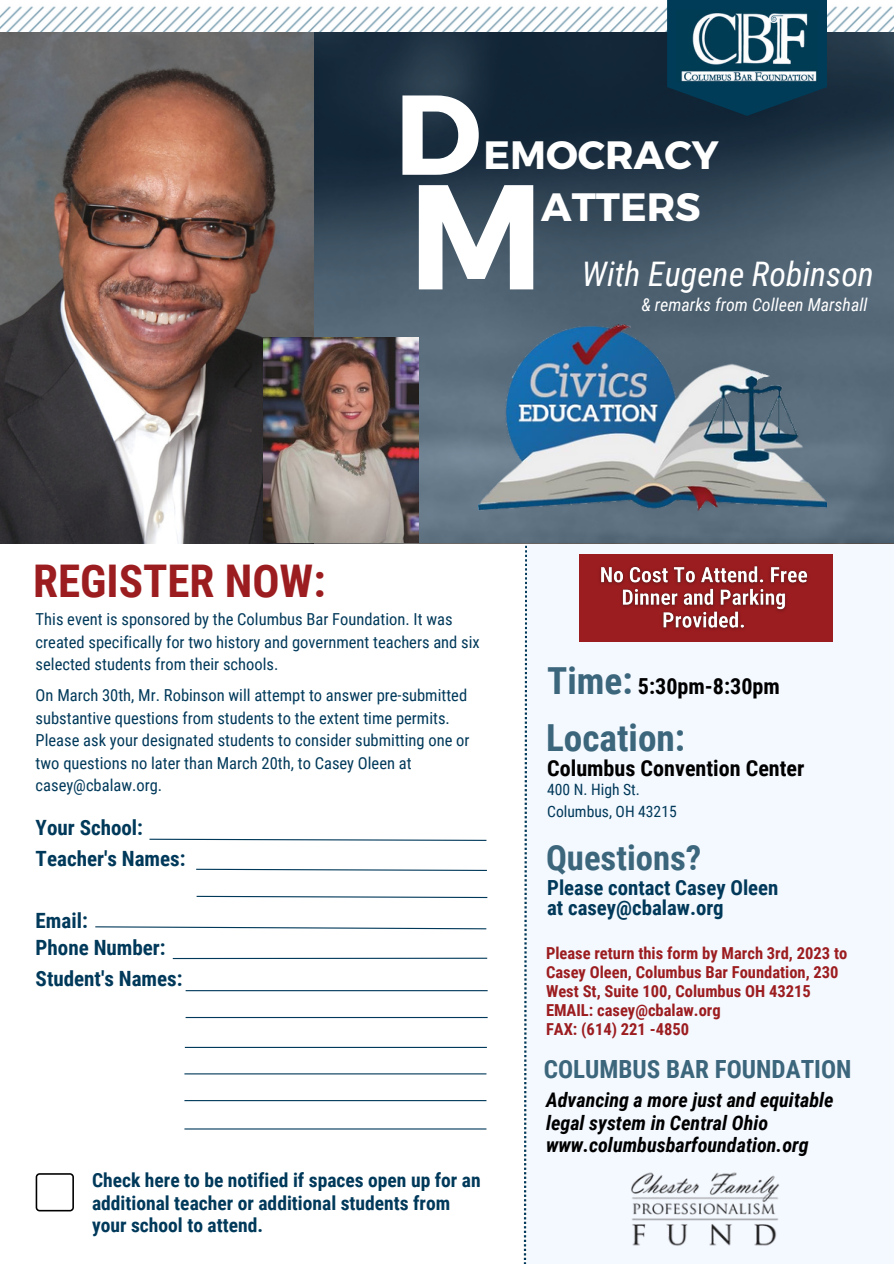
<style>
.page{position:relative;width:894px;height:1264px;background:#fff}
.page>*{position:absolute;margin:0;border:0;box-sizing:border-box;transform-origin:0 0}
.t1{font:700 148.65px "Montserrat";color:#fff}
.t2{font:700 113.25px "Montserrat";color:#fff}
.t3{font:700 45px "Roboto Condensed";color:#9c1d20}
.t4{font:700 39.45px "Montserrat";color:#fff}
.t5{font:700 37.2px "Roboto Condensed";color:#3c667c}
.t6{font:700 34.65px "Roboto Condensed";color:#3c667c}
.t7{font:italic 33.75px "Roboto Condensed";color:#fff}
.t8{font:700 25.05px "Roboto Condensed";color:#3c667c}
.t9{font:700 22.05px "Roboto Condensed";color:#000}
.t10{font:700 21px/27.5px "Roboto Condensed";color:#01395a}
.t11{font:700 20.85px/20.4px "Roboto Condensed";color:#01395a}
.t12{font:italic 700 20.1px/22.5px "Roboto Condensed";color:#000}
.t13{font:700 19.5px/22.5px "Roboto Condensed";color:#01395a}
.t14{font:italic 17.85px "Roboto Condensed";color:#fff}
.t15{font:16.5px/22.5px "Roboto Condensed";color:#01395a}
.t16{font:700 16.5px/19.2px "Roboto Condensed";color:#9c1d20}
.t17{font:15.6px/21.5px "Roboto Condensed";color:#01395a}
.s1{font-size:37.2px;color:#3c667c}
</style>
<div class="page">
<svg style="left:523px;top:543px;width:4px;height:720px"></svg>
<div style="left:527px;top:432px;width:366px;height:831px;background:#f4f9ff"></div>
<svg style="left:36px;top:1173px;width:38px;height:38px"></svg>
<svg style="left:149px;top:838px;width:338px;height:3px"></svg>
<svg style="left:196px;top:868px;width:291px;height:3px"></svg>
<svg style="left:95px;top:926px;width:392px;height:3px"></svg>
<hr style="left:173px;top:957px;width:314px;height:2px;background:#01395a">
<svg style="left:313px;top:32px;width:580px;height:510px;background:#394d5e"></svg>
<img style="left:0;top:32px;width:313px;height:511px">
<img style="left:0;top:0;width:893px;height:32px">
<svg style="left:667px;top:0;width:159px;height:115px;background:#04364f"></svg>
<img style="left:676px;top:11px;width:141px;height:71px">
<img style="left:478px;top:323px;width:348px;height:188px">
<img style="left:263px;top:338px;width:155px;height:205px">
<img style="left:631px;top:1172px;width:149px;height:74px">
<svg style="left:196px;top:895px;width:292px;height:3px"></svg>
<hr style="left:185px;top:990px;width:302px;height:1px;background:#01395a">
<hr style="left:185px;top:1016px;width:302px;height:2px;background:#01395a">
<hr style="left:185px;top:1046px;width:301px;height:1px;background:#01395a">
<hr style="left:184px;top:1073px;width:302px;height:1px;background:#01395a">
<hr style="left:184px;top:1100px;width:302px;height:1px;background:#01395a">
<hr style="left:184px;top:1128px;width:302px;height:1px;background:#01395a">
<div style="left:578px;top:554px;width:253px;height:88px;background:#9c1d20"></div>
<img style="left:599px;top:566px;width:209px;height:64px">
<h2 class="t2" style="left:394px;top:61px;width:88px">D</h2>
<h3 class="t4" style="left:483px;top:130px;width:236px">EMOCRACY</h3>
<h1 class="t1" style="left:408px;top:140px;width:137px">M</h1>
<h3 class="t4" style="left:541px;top:181px;width:161px">ATTERS</h3>
<h3 class="t7" style="left:581px;top:255px;width:293px">With Eugene Robinson</h3>
<p class="t14" style="left:641px;top:294px;width:227px">&amp; remarks from Colleen Marshall</p>
<h3 class="t3" style="left:33px;top:555px;width:294px">REGISTER NOW:</h3>
<p class="t15" style="left:36px;top:608px;width:445px">This event is sponsored by the Columbus Bar Foundation. It was created specifically for two history and government teachers and six selected students from their schools.</p>
<p class="t15" style="left:36px;top:684px;width:435px">On March 30th, Mr. Robinson will attempt to answer pre-submitted substantive questions from students to the extent time permits.<br>Please ask your designated students to consider submitting one or two questions no later than March 20th, to Casey Oleen at casey@cbalaw.org.</p>
<p class="t10" style="left:36px;top:811px;width:151px;line-height:31.7px">Your School:<br>Teacher's Names:</p>
<p class="t10" style="left:36px;top:907px;width:131px">Email:<br>Phone Number:</p>
<p class="t10" style="left:36px;top:964px;width:148px">Student's Names:</p>
<p class="t13" style="left:92px;top:1169px;width:390px">Check here to be notified if spaces open up for an additional teacher or additional students from your school to attend.</p>
<h3 class="t9" style="left:547px;top:673px;width:234px"><span class="s1">Time:</span> 5:30pm-8:30pm</h3>
<h3 class="t5" style="left:546px;top:716px;width:140px">Location:</h3>
<h3 class="t9" style="left:547px;top:756px;width:259px">Columbus Convention Center</h3>
<p class="t17" style="left:547px;top:779px;width:131px">400 N. High St.<br>Columbus, OH 43215</p>
<h3 class="t6" style="left:546px;top:838px;width:157px">Questions?</h3>
<p class="t11" style="left:547px;top:877px;width:233px">Please contact Casey Oleen at casey@cbalaw.org</p>
<p class="t16" style="left:546px;top:943px;width:303px">Please return this form by March 3rd, 2023 to Casey Oleen, Columbus Bar Foundation, 230<br>West St, Suite 100, Columbus OH 43215<br>EMAIL: casey@cbalaw.org<br>FAX: (614) 221 -4850</p>
<h3 class="t8" style="left:543px;top:1055px;width:309px">COLUMBUS BAR FOUNDATION</h3>
<p class="t12" style="left:546px;top:1088px;width:289px">Advancing a more just and equitable legal system in Central Ohio www.columbusbarfoundation.org</p>
</div>
